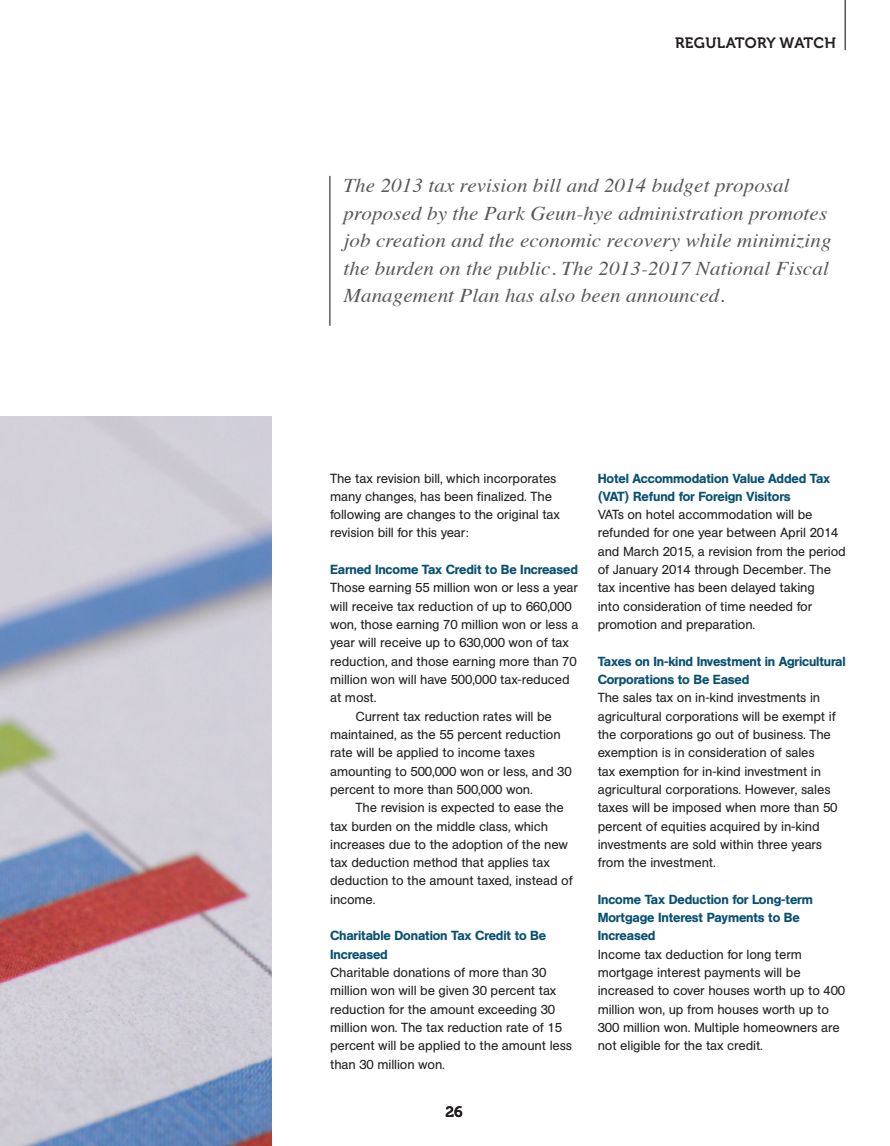
<style>
.page{position:relative;width:890px;height:1146px;background:#fff}
.page>*{position:absolute;margin:0;border:0;box-sizing:border-box;transform-origin:0 0}
.t1{font:italic 19.5px/27.5px "Times";letter-spacing:.005em;color:#57585a;scale:1.08 1}
.t2{font:15px "Museo 700";letter-spacing:.01em;color:#231f20}
.t3{font:13.05px/18.3px "AG Book BQ";letter-spacing:-.01em;color:#231f20}
.t4{font:500 13.05px/18.3px "AG Book BQ";letter-spacing:-.01em;color:#095173}
</style>
<div class="page">
<img style="left:0;top:416px;width:271px;height:729px">
<hr style="left:329px;top:176px;width:1px;height:150px;background:#231f20">
<hr style="left:844px;top:0;width:2px;height:50px;background:#231f20">
<p class="t2" style="left:675px;top:34px;width:162px">REGULATORY WATCH</p>
<p class="t1" style="left:343px;top:173px;width:453px">The 2013 tax revision bill and 2014 budget proposal proposed by the Park Geun-hye administration promotes job creation and the economic recovery while minimizing the burden on the public. The 2013-2017 National Fiscal Management Plan has also been announced.</p>
<p class="t3" style="left:330px;top:469px;width:231px">The tax revision bill, which incorporates many changes, has been finalized. The following are changes to the original tax revision bill for this year:</p>
<p class="t4" style="left:330px;top:560px;width:249px">Earned Income Tax Credit to Be Increased</p>
<p class="t3" style="left:330px;top:578px;width:249px">Those earning 55 million won or less a year</p>
<p class="t3" style="left:330px;top:597px;width:243px">will receive tax reduction of up to 660,000</p>
<p class="t3" style="left:330px;top:615px;width:250px">won, those earning 70 million won or less a</p>
<p class="t3" style="left:330px;top:633px;width:240px">year will receive up to 630,000 won of tax</p>
<p class="t3" style="left:330px;top:652px;width:248px">reduction, and those earning more than 70</p>
<p class="t3" style="left:330px;top:670px;width:241px">million won will have 500,000 tax-reduced</p>
<p class="t3" style="left:330px;top:688px;width:48px">at most.</p>
<p class="t3" style="left:356px;top:706px;width:198px">Current tax reduction rates will be</p>
<p class="t3" style="left:330px;top:725px;width:232px">maintained, as the 55 percent reduction</p>
<p class="t3" style="left:330px;top:743px;width:206px">rate will be applied to income taxes</p>
<p class="t3" style="left:330px;top:761px;width:243px">amounting to 500,000 won or less, and 30</p>
<p class="t3" style="left:330px;top:780px;width:204px">percent to more than 500,000 won.</p>
<p class="t3" style="left:356px;top:798px;width:210px">The revision is expected to ease the</p>
<p class="t3" style="left:330px;top:816px;width:219px">tax burden on the middle class, which</p>
<p class="t3" style="left:330px;top:835px;width:239px">increases due to the adoption of the new</p>
<p class="t3" style="left:330px;top:853px;width:221px">tax deduction method that applies tax</p>
<p class="t3" style="left:330px;top:871px;width:244px">deduction to the amount taxed, instead of</p>
<p class="t3" style="left:330px;top:889px;width:47px">income.</p>
<p class="t4" style="left:330px;top:926px;width:218px">Charitable Donation Tax Credit to Be<br>Increased</p>
<p class="t3" style="left:330px;top:963px;width:243px">Charitable donations of more than 30 million won will be given 30 percent tax reduction for the amount exceeding 30 million won. The tax reduction rate of 15 percent will be applied to the amount less than 30 million won.</p>
<p class="t2" style="left:445px;top:1103px;width:19px">26</p>
<p class="t4" style="left:598px;top:468px;width:234px">Hotel Accommodation Value Added Tax (VAT) Refund for Foreign Visitors</p>
<p class="t3" style="left:598px;top:505px;width:250px">VATs on hotel accommodation will be refunded for one year between April 2014 and March 2015, a revision from the period of January 2014 through December. The tax incentive has been delayed taking<br>into consideration of time needed for promotion and preparation.</p>
<p class="t4" style="left:598px;top:651px;width:249px">Taxes on In-kind Investment in Agricultural<br>Corporations to Be Eased</p>
<p class="t3" style="left:598px;top:688px;width:241px">The sales tax on in-kind investments in agricultural corporations will be exempt if the corporations go out of business. The exemption is in consideration of sales<br>tax exemption for in-kind investment in agricultural corporations. However, sales taxes will be imposed when more than 50 percent of equities acquired by in-kind investments are sold within three years from the investment.</p>
<p class="t4" style="left:598px;top:889px;width:217px">Income Tax Deduction for Long-term<br>Mortgage Interest Payments to Be<br>Increased</p>
<p class="t3" style="left:598px;top:944px;width:249px">Income tax deduction for long term mortgage interest payments will be increased to cover houses worth up to 400 million won, up from houses worth up to 300 million won. Multiple homeowners are not eligible for the tax credit.</p>
</div>
